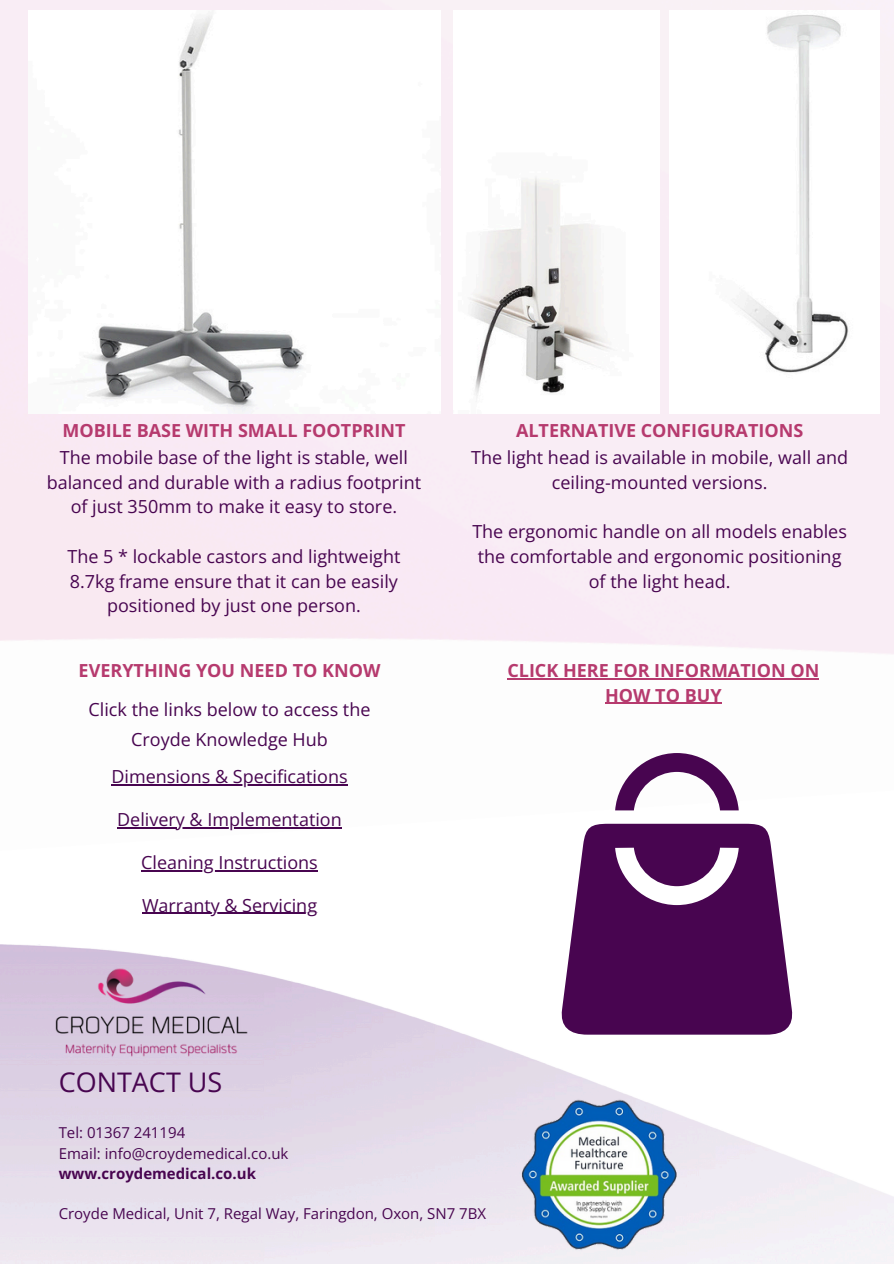
<style>
.page{position:relative;width:894px;height:1264px;background:#fff}
.page>*{position:absolute;margin:0;border:0;box-sizing:border-box;transform-origin:0 0}
.t1{font:27px "Open Sans";color:#480550}
.t2{font:18px/24.8px "Open Sans";color:#480550;text-align:center}
.t3{font:700 18px/24.8px "Open Sans";color:#b63a6e;text-align:center}
.t4{font:15px "Open Sans";color:#480550}
.t5{font:700 15px "Open Sans";color:#480550}
</style>
<div class="page">
<img style="left:0;top:0;width:893px;height:829px">
<img style="left:0;top:944px;width:893px;height:319px">
<img style="left:46px;top:962px;width:212px;height:101px">
<img style="left:517px;top:1093px;width:163px;height:162px">
<img style="left:28px;top:11px;width:412px;height:403px">
<img style="left:453px;top:11px;width:206px;height:403px">
<hr style="left:111px;top:784px;width:236px;height:1px;background:#480550">
<hr style="left:117px;top:827px;width:225px;height:1px;background:#480550">
<hr style="left:141px;top:870px;width:177px;height:1px;background:#480550">
<hr style="left:142px;top:912px;width:175px;height:1px;background:#480550">
<svg style="left:559px;top:823px;width:234px;height:211px;fill:#480550"></svg>
<svg style="left:615px;top:753px;width:123px;height:57px"></svg>
<hr style="left:507px;top:678px;width:312px;height:1px;background:#b63a6e">
<hr style="left:605px;top:703px;width:116px;height:1px;background:#b63a6e">
<img style="left:669px;top:11px;width:209px;height:403px">
<p class="t3" style="left:62px;top:417px;width:344px">MOBILE BASE WITH SMALL FOOTPRINT</p>
<p class="t2" style="left:47px;top:444px;width:376px">The mobile base of the light is stable, well balanced and durable with a radius footprint of just 350mm to make it easy to store.</p>
<p class="t2" style="left:67px;top:543px;width:334px">The 5 * lockable castors and lightweight<br>8.7kg frame ensure that it can be easily positioned by just one person.</p>
<h3 class="t3" style="left:79px;top:658px;width:303px">EVERYTHING YOU NEED TO KNOW</h3>
<h2 class="t2" style="left:88px;top:693px;width:283px;line-height:30.3px">Click the links below to access the<br>Croyde Knowledge Hub</h2>
<p class="t2" style="left:111px;top:764px;width:237px">Dimensions &amp; Specifications</p>
<h3 class="t2" style="left:117px;top:806px;width:226px">Delivery &amp; Implementation</h3>
<p class="t2" style="left:141px;top:849px;width:178px">Cleaning Instructions</p>
<p class="t2" style="left:142px;top:892px;width:176px">Warranty &amp; Servicing</p>
<p class="t3" style="left:516px;top:417px;width:289px">ALTERNATIVE CONFIGURATIONS</p>
<p class="t2" style="left:471px;top:444px;width:378px">The light head is available in mobile, wall and ceiling-mounted versions.</p>
<p class="t2" style="left:472px;top:518px;width:376px">The ergonomic handle on all models enables the comfortable and ergonomic positioning of the light head.</p>
<h1 class="t3" style="left:507px;top:657px;width:313px">CLICK HERE FOR INFORMATION ON<br>HOW TO BUY</h1>
<h3 class="t1" style="left:59px;top:1063px;width:165px">CONTACT US</h3>
<h3 class="t4" style="left:59px;top:1122px;width:128px">Tel: 01367 241194</h3>
<h2 class="t4" style="left:59px;top:1142px;width:231px">Email: info@croydemedical.co.uk</h2>
<h2 class="t5" style="left:59px;top:1162px;width:199px">www.croydemedical.co.uk</h2>
<h3 class="t4" style="left:59px;top:1203px;width:429px">Croyde Medical, Unit 7, Regal Way, Faringdon, Oxon, SN7 7BX</h3>
</div>
